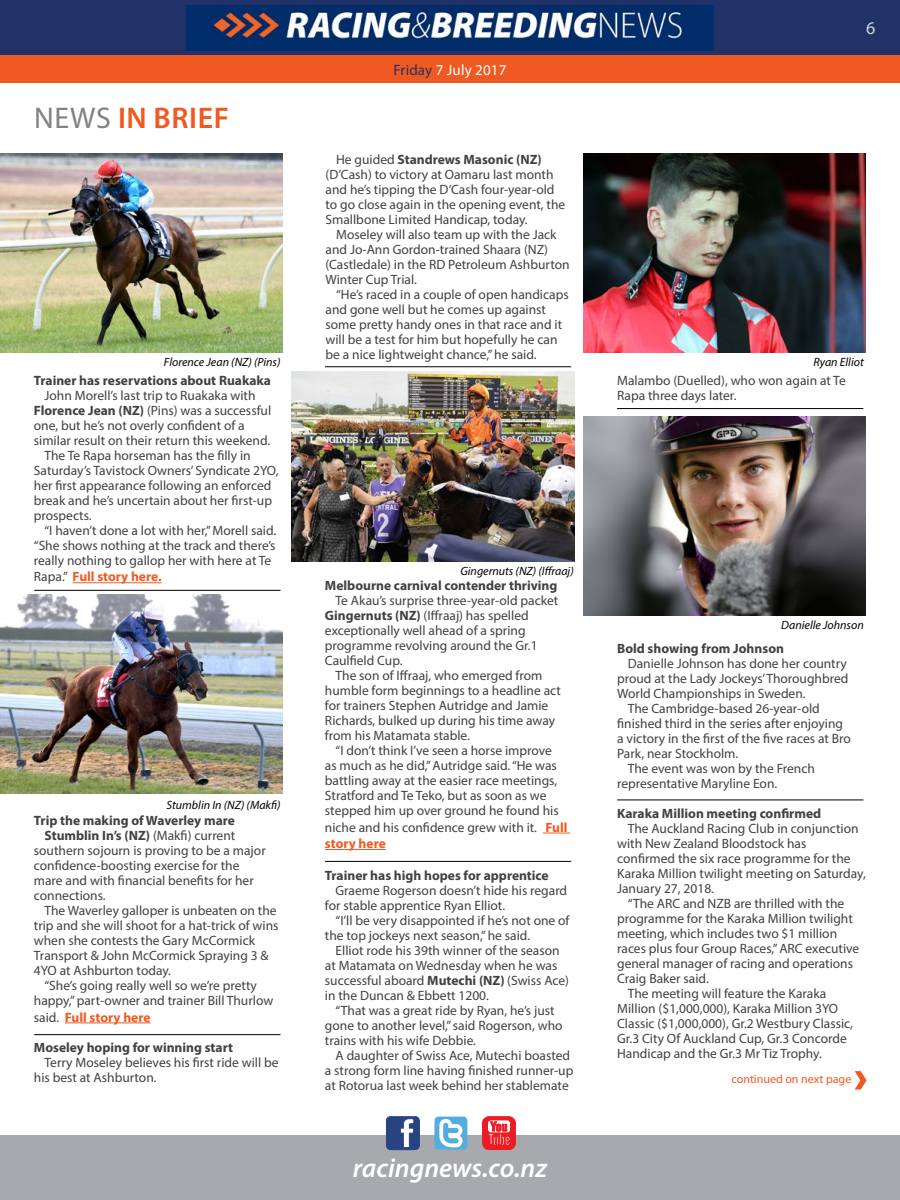
<style>
.page{position:relative;width:900px;height:1200px;background:#fff}
.page>*{position:absolute;margin:0;border:0;box-sizing:border-box;transform-origin:0 0}
.t1{font:600 30px "Myriad Pro";color:#f15922}
.t2{font:italic 600 27px "Myriad Pro";color:#fff}
.t3{font:18px "Myriad Pro";color:#d1d4d4}
.t4{font:15px "Myriad Pro";letter-spacing:.01em;color:#fff}
.t5{font:13.5px/15px "Myriad Pro";color:#414042}
.t6{font:700 13.5px "Myriad Pro";color:#414042}
.t7{font:700 13.5px "Myriad Pro";color:#f15922}
.t8{font:italic 12px "Myriad Pro";color:#000}
.t9{font:12px "Myriad Pro";color:#f15922}
.s1{font-weight:400;color:#808285}
.s2{color:#203267}
.s3{font-weight:700}
.s4{font-weight:400;color:#414042}
.s5{font-weight:400}
.s6{font-weight:700;color:#f15922}
</style>
<div class="page">
<div style="left:0;top:1136px;width:900px;height:64px;background:#a7a9ac"></div>
<svg style="left:386px;top:1117px;width:34px;height:33px"></svg>
<svg style="left:434px;top:1117px;width:33px;height:33px"></svg>
<svg style="left:482px;top:1116px;width:34px;height:34px"></svg>
<div style="left:0;top:0;width:900px;height:64px;background:#203267"></div>
<div style="left:0;top:56px;width:900px;height:27px;background:#f15922"></div>
<img style="left:187px;top:5px;width:526px;height:46px">
<hr style="left:34px;top:590px;width:247px;height:1px;background:#000">
<hr style="left:34px;top:1034px;width:247px;height:1px;background:#000">
<hr style="left:325px;top:861px;width:246px;height:1px;background:#000">
<hr style="left:617px;top:800px;width:246px;height:1px;background:#000">
<img style="left:0;top:154px;width:283px;height:198px">
<img style="left:583px;top:154px;width:283px;height:198px">
<img style="left:583px;top:417px;width:283px;height:198px">
<img style="left:0;top:595px;width:283px;height:198px">
<img style="left:292px;top:371px;width:282px;height:191px">
<svg style="left:855px;top:1071px;width:12px;height:19px"></svg>
<hr style="left:325px;top:366px;width:246px;height:1px;background:#000">
<hr style="left:617px;top:408px;width:246px;height:1px;background:#000">
<hr style="left:73px;top:582px;width:89px;height:1px;background:#f15922">
<svg style="left:543px;top:833px;width:27px;height:1px"></svg>
<hr style="left:325px;top:849px;width:61px;height:1px;background:#f15922">
<hr style="left:65px;top:1023px;width:86px;height:1px;background:#f15922">
<h1 class="t1" style="left:34px;top:98px;width:196px"><span class="s1">NEWS</span> IN BRIEF</h1>
<p class="t4" style="left:393px;top:61px;width:115px"><span class="s2">Friday</span> 7 July 2017</p>
<h3 class="t3" style="left:866px;top:17px;width:11px">6</h3>
<p class="t5" style="left:326px;top:151px;width:241px;text-indent:11px">He guided <span class="s3">Standrews Masonic (NZ) </span>(D’Cash) to victory at Oamaru last month and he’s tipping the D’Cash four-year-old to go close again in the opening event, the Smallbone Limited Handicap, today.</p>
<p class="t5" style="left:326px;top:226px;width:246px;text-indent:11px">Moseley will also team up with the Jack and Jo-Ann Gordon-trained Shaara (NZ) (Castledale) in the RD Petroleum Ashburton Winter Cup Trial.</p>
<p class="t5" style="left:326px;top:286px;width:245px;text-indent:11px">“He’s raced in a couple of open handicaps and gone well but he comes up against some pretty handy ones in that race and it will be a test for him but hopefully he can be a nice lightweight chance,” he said.</p>
<p class="t8" style="left:164px;top:355px;width:118px">Florence Jean (NZ) (Pins)</p>
<p class="t8" style="left:813px;top:355px;width:52px">Ryan Elliot</p>
<p class="t6" style="left:34px;top:372px;width:239px">Trainer has reservations about Ruakaka</p>
<p class="t5" style="left:45px;top:388px;width:213px">John Morell’s last trip to Ruakaka with</p>
<p class="t5" style="left:34px;top:403px;width:239px"><span class="s3">Florence Jean (NZ)</span> (Pins) was a successful</p>
<p class="t5" style="left:34px;top:418px;width:212px">one, but he’s not overly confident of a</p>
<p class="t5" style="left:34px;top:433px;width:238px">similar result on their return this weekend.</p>
<p class="t5" style="left:45px;top:448px;width:208px">The Te Rapa horseman has the filly in</p>
<p class="t5" style="left:34px;top:463px;width:246px">Saturday’s Tavistock Owners’ Syndicate 2YO,</p>
<p class="t5" style="left:34px;top:478px;width:239px">her first appearance following an enforced</p>
<p class="t5" style="left:34px;top:493px;width:240px">break and he’s uncertain about her first-up</p>
<p class="t5" style="left:34px;top:508px;width:59px">prospects.</p>
<p class="t5" style="left:45px;top:523px;width:233px">“I haven’t done a lot with her,” Morell said.</p>
<p class="t5" style="left:34px;top:538px;width:243px">“She shows nothing at the track and there’s</p>
<p class="t5" style="left:34px;top:553px;width:239px">really nothing to gallop her with here at Te</p>
<p class="t7" style="left:34px;top:568px;width:129px"><span class="s4">Rapa.”</span> Full story here.</p>
<p class="t8" style="left:167px;top:797px;width:115px">Stumblin In (NZ) (Makfi)</p>
<p class="t6" style="left:34px;top:812px;width:203px">Trip the making of Waverley mare</p>
<p class="t6" style="left:45px;top:827px;width:192px">Stumblin In’s (NZ) <span class="s5">(Makfi) current</span></p>
<p class="t5" style="left:34px;top:843px;width:233px">southern sojourn is proving to be a major</p>
<p class="t5" style="left:34px;top:858px;width:207px">confidence-boosting exercise for the</p>
<p class="t5" style="left:34px;top:873px;width:221px">mare and with financial benefits for her</p>
<p class="t5" style="left:34px;top:888px;width:73px">connections.</p>
<p class="t5" style="left:45px;top:903px;width:234px">The Waverley galloper is unbeaten on the</p>
<p class="t5" style="left:34px;top:918px;width:246px">trip and she will shoot for a hat-trick of wins</p>
<p class="t5" style="left:34px;top:933px;width:223px">when she contests the Gary McCormick</p>
<p class="t5" style="left:34px;top:948px;width:236px">Transport &amp; John McCormick Spraying 3 &amp;</p>
<p class="t5" style="left:34px;top:963px;width:139px">4YO at Ashburton today.</p>
<p class="t5" style="left:45px;top:978px;width:214px">“She’s going really well so we’re pretty</p>
<p class="t5" style="left:34px;top:993px;width:241px">happy,” part-owner and trainer Bill Thurlow</p>
<p class="t7" style="left:34px;top:1008px;width:118px"><span class="s4">said.</span> Full story here</p>
<p class="t6" style="left:34px;top:1038px;width:201px">Moseley hoping for winning start</p>
<p class="t5" style="left:34px;top:1054px;width:246px;text-indent:11px">Terry Moseley believes his first ride will be his best at Ashburton.</p>
<p class="t5" style="left:617px;top:373px;width:230px">Malambo (Duelled), who won again at Te<br>Rapa three days later.</p>
<p class="t8" style="left:460px;top:564px;width:115px">Gingernuts (NZ) (Iffraaj)</p>
<p class="t6" style="left:325px;top:577px;width:234px">Melbourne carnival contender thriving</p>
<p class="t5" style="left:325px;top:593px;width:235px;text-indent:11px">Te Akau’s surprise three-year-old packet <span class="s3">Gingernuts (NZ)</span> (Iffraaj) has spelled exceptionally well ahead of a spring programme revolving around the Gr.1<br>Caulfield Cup.</p>
<p class="t5" style="left:325px;top:668px;width:237px;text-indent:11px">The son of Iffraaj, who emerged from humble form beginnings to a headline act for trainers Stephen Autridge and Jamie Richards, bulked up during his time away from his Matamata stable.</p>
<p class="t5" style="left:325px;top:743px;width:235px;text-indent:11px">“I don’t think I’ve seen a horse improve as much as he did,” Autridge said. “He was battling away at the easier race meetings, Stratford and Te Teko, but as soon as we stepped him up over ground he found his</p>
<p class="t5" style="left:325px;top:819px;width:244px;line-height:16.5px">niche and his confidence grew with it. <span class="s6">Full story here</span></p>
<p class="t6" style="left:325px;top:866px;width:225px">Trainer has high hopes for apprentice</p>
<p class="t5" style="left:325px;top:882px;width:244px;text-indent:11px">Graeme Rogerson doesn’t hide his regard for stable apprentice Ryan Elliot.</p>
<p class="t5" style="left:325px;top:912px;width:246px;text-indent:11px">“I’ll be very disappointed if he’s not one of the top jockeys next season,” he said.</p>
<p class="t5" style="left:325px;top:942px;width:246px;text-indent:11px">Elliot rode his 39th winner of the season at Matamata on Wednesday when he was successful aboard <span class="s3">Mutechi (NZ)</span> (Swiss Ace) in the Duncan &amp; Ebbett 1200.</p>
<p class="t5" style="left:325px;top:1002px;width:239px;text-indent:11px">“That was a great ride by Ryan, he’s just gone to another level,” said Rogerson, who trains with his wife Debbie.</p>
<p class="t5" style="left:325px;top:1047px;width:250px;text-align:center">A daughter of Swiss Ace, Mutechi boasted<br>a strong form line having finished runner-up at Rotorua last week behind her stablemate</p>
<h2 class="t2" style="left:353px;top:1150px;width:196px">racingnews.co.nz</h2>
<p class="t8" style="left:781px;top:618px;width:84px">Danielle Johnson</p>
<p class="t6" style="left:617px;top:640px;width:168px">Bold showing from Johnson</p>
<p class="t5" style="left:628px;top:656px;width:221px">Danielle Johnson has done her country</p>
<p class="t5" style="left:617px;top:671px;width:233px">proud at the Lady Jockeys’ Thoroughbred</p>
<p class="t5" style="left:617px;top:686px;width:190px">World Championships in Sweden.</p>
<p class="t5" style="left:628px;top:701px;width:194px">The Cambridge-based 26-year-old</p>
<p class="t5" style="left:617px;top:716px;width:227px">finished third in the series after enjoying</p>
<p class="t5" style="left:617px;top:731px;width:235px">a victory in the first of the five races at Bro</p>
<p class="t5" style="left:617px;top:746px;width:123px">Park, near Stockholm.</p>
<p class="t5" style="left:628px;top:761px;width:189px">The event was won by the French</p>
<p class="t5" style="left:617px;top:776px;width:162px">representative Maryline Eon.</p>
<p class="t6" style="left:617px;top:805px;width:206px">Karaka Million meeting confirmed</p>
<p class="t5" style="left:628px;top:821px;width:232px">The Auckland Racing Club in conjunction</p>
<p class="t5" style="left:617px;top:836px;width:191px">with New Zealand Bloodstock has</p>
<p class="t5" style="left:617px;top:851px;width:235px">confirmed the six race programme for the</p>
<p class="t5" style="left:617px;top:866px;width:250px">Karaka Million twilight meeting on Saturday,</p>
<p class="t5" style="left:617px;top:881px;width:98px">January 27, 2018.</p>
<p class="t5" style="left:628px;top:896px;width:218px">“The ARC and NZB are thrilled with the</p>
<p class="t5" style="left:617px;top:911px;width:237px">programme for the Karaka Million twilight</p>
<p class="t5" style="left:617px;top:926px;width:222px">meeting, which includes two $1 million</p>
<p class="t5" style="left:617px;top:941px;width:244px">races plus four Group Races,” ARC executive</p>
<p class="t5" style="left:617px;top:956px;width:238px">general manager of racing and operations</p>
<p class="t5" style="left:617px;top:971px;width:93px">Craig Baker said.</p>
<p class="t5" style="left:628px;top:986px;width:200px">The meeting will feature the Karaka</p>
<p class="t5" style="left:617px;top:1001px;width:223px">Million ($1,000,000), Karaka Million 3YO</p>
<p class="t5" style="left:617px;top:1016px;width:237px">Classic ($1,000,000), Gr.2 Westbury Classic,</p>
<p class="t5" style="left:617px;top:1031px;width:231px">Gr.3 City Of Auckland Cup, Gr.3 Concorde</p>
<p class="t5" style="left:617px;top:1046px;width:206px">Handicap and the Gr.3 Mr Tiz Trophy.</p>
<p class="t9" style="left:732px;top:1072px;width:121px">continued on next page</p>
</div>
